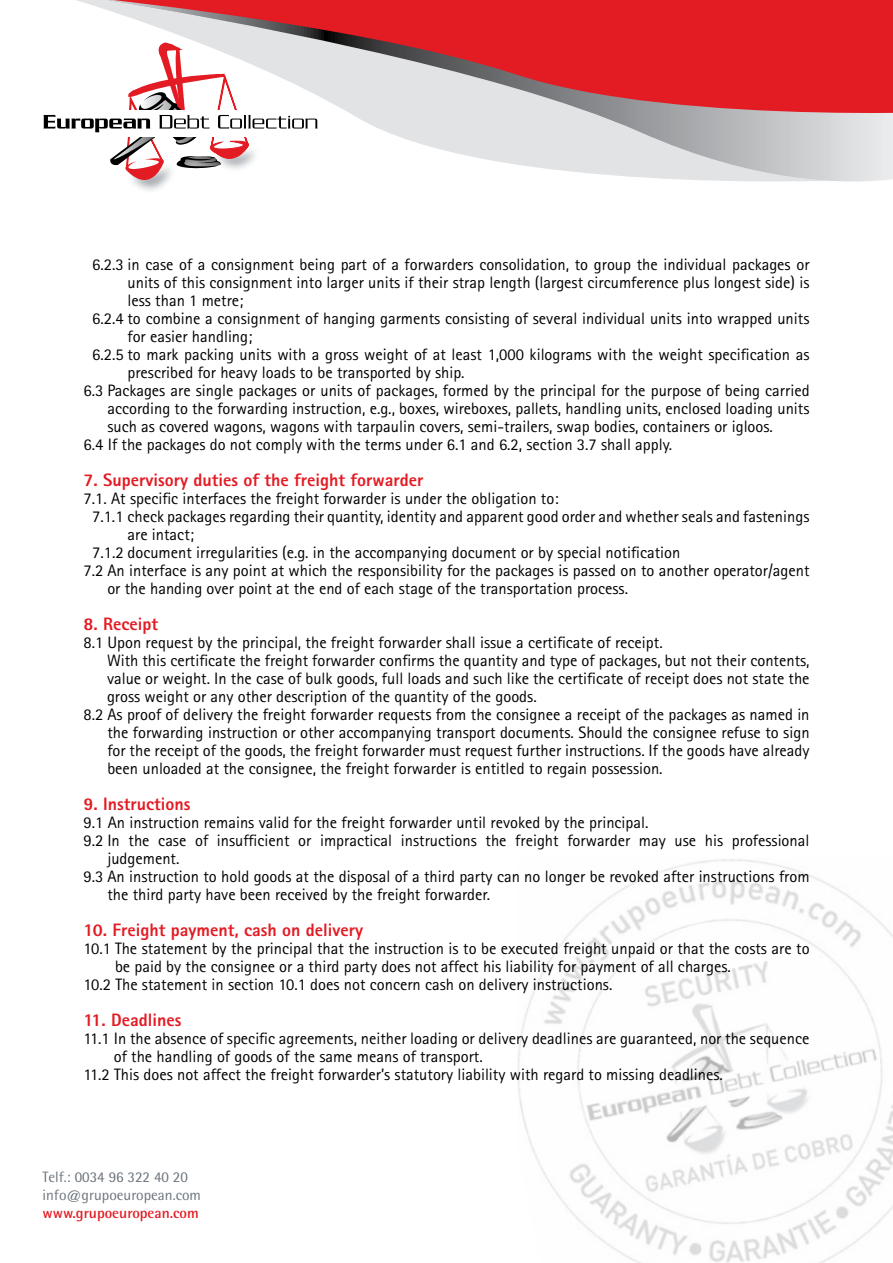
<style>
.page{position:relative;width:893px;height:1263px;background:#fff}
.page>*{position:absolute;margin:0;border:0;box-sizing:border-box;transform-origin:0 0}
.t1{font:800 18px "Rotis Sans Serif";color:#e31b23}
.t2{font:16.5px "Rotis Sans Serif";color:#000}
.t3{font:15px/18px "Rotis Semi Sans";color:#6a737b}
.t4{font:700 15px "Rotis Semi Sans";color:#e31b23}
</style>
<div class="page">
<img style="left:517px;top:859px;width:376px;height:404px">
<svg style="left:378px;top:128px;width:515px;height:54px"></svg>
<svg style="left:76px;top:0;width:817px;height:128px;background:#d85c62"></svg>
<div style="left:34px;top:110px;width:293px;height:27px;background:#fff"></div>
<svg style="left:44px;top:38px;width:273px;height:153px"></svg>
<p class="t2" style="left:92px;top:255px;width:719px">6.2.3 in case of a consignment being part of a forwarders consolidation, to group the individual packages or</p>
<p class="t2" style="left:127px;top:273px;width:683px">units of this consignment into larger units if their strap length (largest circumference plus longest side) is</p>
<p class="t2" style="left:127px;top:291px;width:118px">less than 1 metre;</p>
<p class="t2" style="left:92px;top:309px;width:719px">6.2.4 to combine a consignment of hanging garments consisting of several individual units into wrapped units</p>
<p class="t2" style="left:127px;top:327px;width:126px">for easier handling;</p>
<p class="t2" style="left:92px;top:345px;width:719px">6.2.5 to mark packing units with a gross weight of at least 1,000 kilograms with the weight specification as</p>
<p class="t2" style="left:127px;top:363px;width:339px">prescribed for heavy loads to be transported by ship.</p>
<p class="t2" style="left:84px;top:381px;width:727px">6.3 Packages are single packages or units of packages, formed by the principal for the purpose of being carried</p>
<p class="t2" style="left:107px;top:399px;width:704px">according to the forwarding instruction, e.g., boxes, wireboxes, pallets, handling units, enclosed loading units</p>
<p class="t2" style="left:107px;top:417px;width:667px">such as covered wagons, wagons with tarpaulin covers, semi-trailers, swap bodies, containers or igloos.</p>
<p class="t2" style="left:84px;top:435px;width:590px">6.4 If the packages do not comply with the terms under 6.1 and 6.2, section 3.7 shall apply.</p>
<p class="t1" style="left:84px;top:468px;width:341px">7. Supervisory duties of the freight forwarder</p>
<p class="t2" style="left:84px;top:489px;width:476px">7.1. At specific interfaces the freight forwarder is under the obligation to:</p>
<p class="t2" style="left:92px;top:507px;width:719px">7.1.1 check packages regarding their quantity, identity and apparent good order and whether seals and fastenings</p>
<p class="t2" style="left:127px;top:525px;width:68px">are intact;</p>
<p class="t2" style="left:92px;top:543px;width:590px">7.1.2 document irregularities (e.g. in the accompanying document or by special notification</p>
<p class="t2" style="left:84px;top:561px;width:727px">7.2 An interface is any point at which the responsibility for the packages is passed on to another operator/agent</p>
<p class="t2" style="left:107px;top:579px;width:522px">or the handing over point at the end of each stage of the transportation process.</p>
<p class="t1" style="left:84px;top:612px;width:76px">8. Receipt</p>
<p class="t2" style="left:84px;top:633px;width:581px">8.1 Upon request by the principal, the freight forwarder shall issue a certificate of receipt.</p>
<p class="t2" style="left:107px;top:651px;width:704px">With this certificate the freight forwarder confirms the quantity and type of packages, but not their contents,</p>
<p class="t2" style="left:107px;top:669px;width:704px">value or weight. In the case of bulk goods, full loads and such like the certificate of receipt does not state the</p>
<p class="t2" style="left:107px;top:687px;width:431px">gross weight or any other description of the quantity of the goods.</p>
<p class="t2" style="left:84px;top:705px;width:727px">8.2 As proof of delivery the freight forwarder requests from the consignee a receipt of the packages as named in</p>
<p class="t2" style="left:107px;top:723px;width:704px">the forwarding instruction or other accompanying transport documents. Should the consignee refuse to sign</p>
<p class="t2" style="left:107px;top:741px;width:704px">for the receipt of the goods, the freight forwarder must request further instructions. If the goods have already</p>
<p class="t2" style="left:107px;top:759px;width:557px">been unloaded at the consignee, the freight forwarder is entitled to regain possession.</p>
<p class="t1" style="left:84px;top:792px;width:108px">9. Instructions</p>
<p class="t2" style="left:84px;top:813px;width:566px">9.1 An instruction remains valid for the freight forwarder until revoked by the principal.</p>
<p class="t2" style="left:84px;top:831px;width:727px">9.2 In the case of insufficient or impractical instructions the freight forwarder may use his professional</p>
<p class="t2" style="left:107px;top:849px;width:74px">judgement.</p>
<p class="t2" style="left:84px;top:867px;width:727px">9.3 An instruction to hold goods at the disposal of a third party can no longer be revoked after instructions from</p>
<p class="t2" style="left:107px;top:885px;width:384px">the third party have been received by the freight forwarder.</p>
<p class="t1" style="left:84px;top:918px;width:281px">10. Freight payment, cash on delivery</p>
<p class="t2" style="left:84px;top:939px;width:727px">10.1 The statement by the principal that the instruction is to be executed freight unpaid or that the costs are to</p>
<p class="t2" style="left:115px;top:957px;width:617px">be paid by the consignee or a third party does not affect his liability for payment of all charges.</p>
<p class="t2" style="left:84px;top:975px;width:530px">10.2 The statement in section 10.1 does not concern cash on delivery instructions.</p>
<p class="t1" style="left:84px;top:1008px;width:100px">11. Deadlines</p>
<p class="t2" style="left:84px;top:1029px;width:727px">11.1 In the absence of specific agreements, neither loading or delivery deadlines are guaranteed, nor the sequence</p>
<p class="t2" style="left:114px;top:1047px;width:370px">of the handling of goods of the same means of transport.</p>
<p class="t2" style="left:84px;top:1065px;width:641px">11.2 This does not affect the freight forwarder’s statutory liability with regard to missing deadlines.</p>
<p class="t3" style="left:43px;top:1168px;width:160px">Telf.: 0034 96 322 40 20 info@grupoeuropean.com</p>
<p class="t4" style="left:43px;top:1203px;width:158px">www.grupoeuropean.com</p>
</div>
